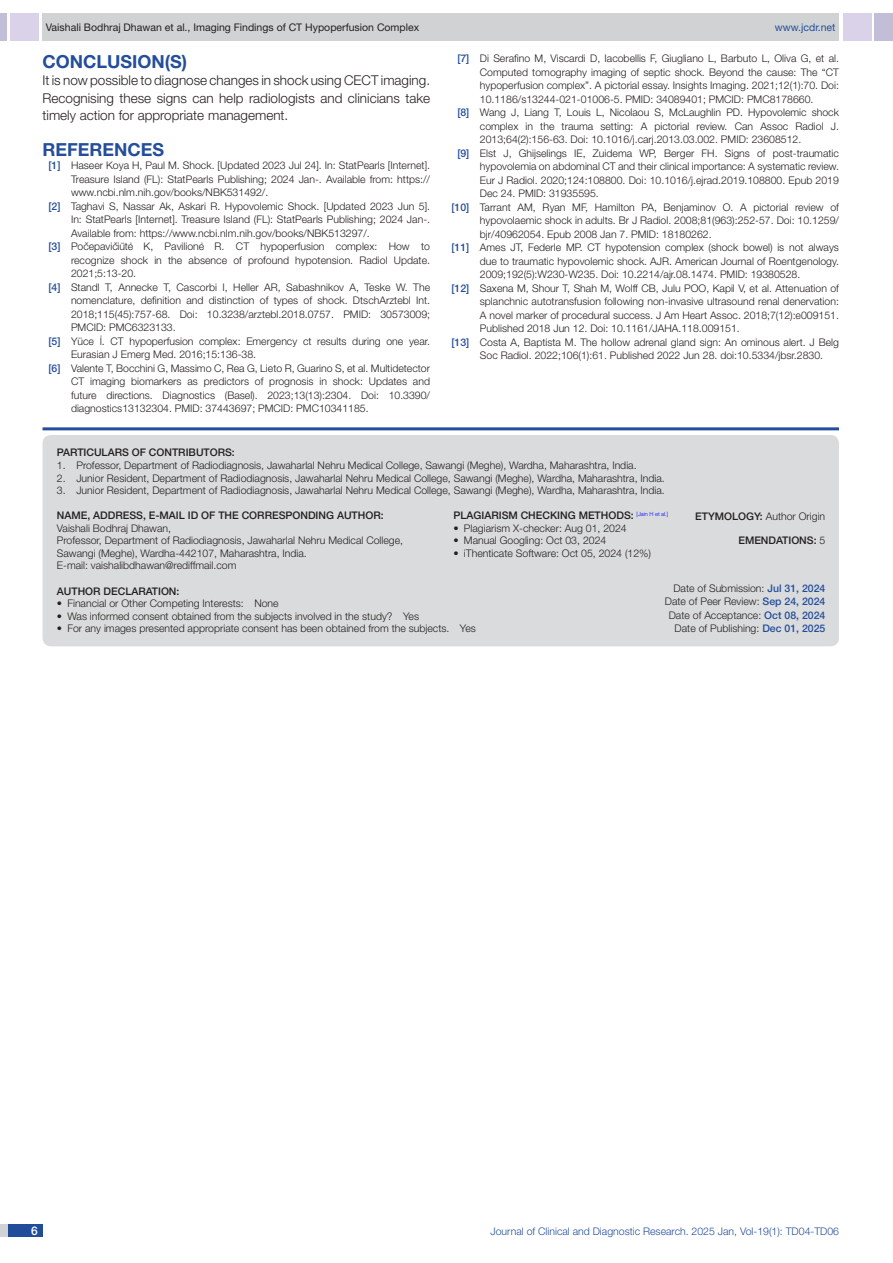
<style>
.page{position:relative;width:893px;height:1263px;background:#fff}
.page>*{position:absolute;margin:0;border:0;box-sizing:border-box;transform-origin:0 0}
.Heading{font:700 18px "Helvetica Neue";color:#244e9b}
.Body_text{font:300 13.5px/17.2px "Helvetica Neue";color:#231f20;text-align:justify}
.t1{font:500 12px "Helvetica Neue";color:#fff}
.Partic_Contri_Txt{font:300 10.5px/12.6px "Helvetica Neue";color:#231f20}
.Partic_Contri_Head{font:500 10.5px "Helvetica Neue";color:#231f20}
.tb_txt{font:300 10.5px "Helvetica Neue";color:#231f20}
.t2{font:10.5px "Helvetica Neue";color:#231f20}
.t3{font:300 10.5px "Helvetica Neue";color:#244e9b}
.Partic_Contri_Head-2{font:300 10.5px "Helvetica Neue";color:#231f20}
.t4{font:10.5px "Helvetica Neue";color:#244e9b}
.s1{font-weight:500;color:#244e9b}
.s2{font-weight:500}
.s3{font-weight:300}
</style>
<div class="page">
<div style="left:0;top:13px;width:7px;height:28px;background:#c2bed7"></div>
<div style="left:10px;top:13px;width:29px;height:28px;background:#d9d2e8"></div>
<div style="left:43px;top:13px;width:796px;height:28px;background:#d1d2d4"></div>
<div style="left:875px;top:13px;width:18px;height:28px;background:#c2bed7"></div>
<div style="left:843px;top:13px;width:29px;height:28px;background:#d9d2e8"></div>
<div style="left:0;top:1224px;width:43px;height:13px;background:#d1d2d4"></div>
<div style="left:8px;top:1224px;width:35px;height:13px;background:#214c99"></div>
<hr style="left:43px;top:427px;width:796px;height:3px;background:#244e9b">
<div style="left:43px;top:435px;width:796px;height:211px;background:#dadbdc;border-radius:9px"></div>
<p class="t2" style="left:46px;top:21px;width:375px">Vaishali Bodhraj Dhawan et al., Imaging Findings of CT Hypoperfusion Complex</p>
<p class="t4" style="left:775px;top:21px;width:62px">www.jcdr.net</p>
<p class="Heading" style="left:43px;top:51px;width:146px">CONCLUSION(S)</p>
<p class="Body_text" style="left:43px;top:72px;width:389px">It is now possible to diagnose changes in shock using CECT imaging.<br>Recognising these signs can help radiologists and clinicians take timely action for appropriate management.</p>
<p class="Heading" style="left:43px;top:138px;width:123px">REFERENCES</p>
<p class="Partic_Contri_Txt" style="left:48px;top:159px;width:383px"><span class="s1">[1]</span> Haseer Koya H, Paul M. Shock. [Updated 2023 Jul 24]. In: StatPearls [Internet].</p>
<p class="Partic_Contri_Txt" style="left:71px;top:172px;width:361px">Treasure Island (FL): StatPearls Publishing; 2024 Jan-. Available from: https://</p>
<p class="Partic_Contri_Txt" style="left:71px;top:186px;width:199px">www.ncbi.nlm.nih.gov/books/NBK531492/.</p>
<p class="Partic_Contri_Txt" style="left:48px;top:199px;width:383px"><span class="s1">[2]</span> Taghavi S, Nassar Ak, Askari R. Hypovolemic Shock. [Updated 2023 Jun 5].</p>
<p class="Partic_Contri_Txt" style="left:71px;top:213px;width:361px">In: StatPearls [Internet]. Treasure Island (FL): StatPearls Publishing; 2024 Jan-.</p>
<p class="Partic_Contri_Txt" style="left:71px;top:226px;width:300px">Available from: https://www.ncbi.nlm.nih.gov/books/NBK513297/.</p>
<p class="Partic_Contri_Txt" style="left:48px;top:240px;width:383px"><span class="s1">[3]</span> Pocˇ epavicˇ iu¯ te˙ K, Pavilione˙ R. CT hypoperfusion complex: How to</p>
<p class="Partic_Contri_Txt" style="left:71px;top:253px;width:361px">recognize shock in the absence of profound hypotension. Radiol Update.</p>
<p class="Partic_Contri_Txt" style="left:71px;top:267px;width:67px">2021;5:13-20.</p>
<p class="Partic_Contri_Txt" style="left:48px;top:280px;width:383px"><span class="s1">[4]</span> Standl T, Annecke T, Cascorbi I, Heller AR, Sabashnikov A, Teske W. The</p>
<p class="Partic_Contri_Txt" style="left:71px;top:294px;width:361px">nomenclature, definition and distinction of types of shock. DtschArztebl Int.</p>
<p class="Partic_Contri_Txt" style="left:71px;top:307px;width:361px">2018;115(45):757-68. Doi: 10.3238/arztebl.2018.0757. PMID: 30573009;</p>
<p class="Partic_Contri_Txt" style="left:71px;top:321px;width:106px">PMCID: PMC6323133.</p>
<p class="Partic_Contri_Txt" style="left:48px;top:334px;width:383px"><span class="s1">[5]</span> Yüce I˙. CT hypoperfusion complex: Emergency ct results during one year.</p>
<p class="Partic_Contri_Txt" style="left:71px;top:348px;width:187px">Eurasian J Emerg Med. 2016;15:136-38.</p>
<p class="Partic_Contri_Txt" style="left:48px;top:361px;width:383px"><span class="s1">[6]</span> Valente T, Bocchini G, Massimo C, Rea G, Lieto R, Guarino S, et al. Multidetector</p>
<p class="Partic_Contri_Txt" style="left:71px;top:375px;width:361px">CT imaging biomarkers as predictors of prognosis in shock: Updates and</p>
<p class="Partic_Contri_Txt" style="left:71px;top:388px;width:361px">future directions. Diagnostics (Basel). 2023;13(13):2304. Doi: 10.3390/</p>
<p class="Partic_Contri_Txt" style="left:71px;top:402px;width:299px">diagnostics13132304. PMID: 37443697; PMCID: PMC10341185.</p>
<p class="Partic_Contri_Txt" style="left:457px;top:52px;width:383px"><span class="s1">[7]</span> Di Serafino M, Viscardi D, Iacobellis F, Giugliano L, Barbuto L, Oliva G, et al.</p>
<p class="Partic_Contri_Txt" style="left:480px;top:66px;width:361px">Computed tomography imaging of septic shock. Beyond the cause: The “CT</p>
<p class="Partic_Contri_Txt" style="left:480px;top:79px;width:361px">hypoperfusion complex”. A pictorial essay. Insights Imaging. 2021;12(1):70. Doi:</p>
<p class="Partic_Contri_Txt" style="left:480px;top:93px;width:335px">10.1186/s13244-021-01006-5. PMID: 34089401; PMCID: PMC8178660.</p>
<p class="Partic_Contri_Txt" style="left:457px;top:106px;width:383px"><span class="s1">[8]</span> Wang J, Liang T, Louis L, Nicolaou S, McLaughlin PD. Hypovolemic shock</p>
<p class="Partic_Contri_Txt" style="left:480px;top:120px;width:361px">complex in the trauma setting: A pictorial review. Can Assoc Radiol J.</p>
<p class="Partic_Contri_Txt" style="left:480px;top:133px;width:323px">2013;64(2):156-63. Doi: 10.1016/j.carj.2013.03.002. PMID: 23608512.</p>
<p class="Partic_Contri_Txt" style="left:457px;top:147px;width:383px"><span class="s1">[9]</span> Elst J, Ghijselings IE, Zuidema WP, Berger FH. Signs of post-traumatic</p>
<p class="Partic_Contri_Txt" style="left:480px;top:160px;width:361px">hypovolemia on abdominal CT and their clinical importance: A systematic review.</p>
<p class="Partic_Contri_Txt" style="left:480px;top:174px;width:361px">Eur J Radiol. 2020;124:108800. Doi: 10.1016/j.ejrad.2019.108800. Epub 2019</p>
<p class="Partic_Contri_Txt" style="left:480px;top:187px;width:120px">Dec 24. PMID: 31935595.</p>
<p class="Partic_Contri_Txt" style="left:451px;top:201px;width:389px"><span class="s1">[10]</span> Tarrant AM, Ryan MF, Hamilton PA, Benjaminov O. A pictorial review of</p>
<p class="Partic_Contri_Txt" style="left:480px;top:214px;width:361px">hypovolaemic shock in adults. Br J Radiol. 2008;81(963):252-57. Doi: 10.1259/</p>
<p class="Partic_Contri_Txt" style="left:480px;top:228px;width:233px">bjr/40962054. Epub 2008 Jan 7. PMID: 18180262.</p>
<p class="Partic_Contri_Txt" style="left:451px;top:241px;width:389px"><span class="s1">[11]</span> Ames JT, Federle MP. CT hypotension complex (shock bowel) is not always</p>
<p class="Partic_Contri_Txt" style="left:480px;top:255px;width:361px">due to traumatic hypovolemic shock. AJR. American Journal of Roentgenology.</p>
<p class="Partic_Contri_Txt" style="left:480px;top:268px;width:322px">2009;192(5):W230-W235. Doi: 10.2214/ajr.08.1474. PMID: 19380528.</p>
<p class="Partic_Contri_Txt" style="left:451px;top:282px;width:389px"><span class="s1">[12]</span> Saxena M, Shour T, Shah M, Wolff CB, Julu POO, Kapil V, et al. Attenuation of</p>
<p class="Partic_Contri_Txt" style="left:480px;top:295px;width:361px">splanchnic autotransfusion following non-invasive ultrasound renal denervation:</p>
<p class="Partic_Contri_Txt" style="left:480px;top:309px;width:361px">A novel marker of procedural success. J Am Heart Assoc. 2018;7(12):e009151.</p>
<p class="Partic_Contri_Txt" style="left:480px;top:322px;width:261px">Published 2018 Jun 12. Doi: 10.1161/JAHA.118.009151.</p>
<p class="Partic_Contri_Txt" style="left:451px;top:336px;width:389px"><span class="s1">[13]</span> Costa A, Baptista M. The hollow adrenal gland sign: An ominous alert. J Belg</p>
<p class="Partic_Contri_Txt" style="left:480px;top:349px;width:345px">Soc Radiol. 2022;106(1):61. Published 2022 Jun 28. doi:10.5334/jbsr.2830.</p>
<p class="Partic_Contri_Head" style="left:57px;top:446px;width:179px">PARTICULARS OF CONTRIBUTORS:</p>
<p class="Partic_Contri_Txt" style="left:57px;top:459px;width:581px">1. Professor, Department of Radiodiagnosis, Jawaharlal Nehru Medical College, Sawangi (Meghe), Wardha, Maharashtra, India.</p>
<p class="Partic_Contri_Txt" style="left:57px;top:471px;width:609px">2. Junior Resident, Department of Radiodiagnosis, Jawaharlal Nehru Medical College, Sawangi (Meghe), Wardha, Maharashtra, India.</p>
<p class="Partic_Contri_Txt" style="left:57px;top:484px;width:609px">3. Junior Resident, Department of Radiodiagnosis, Jawaharlal Nehru Medical College, Sawangi (Meghe), Wardha, Maharashtra, India.</p>
<p class="Partic_Contri_Head" style="left:453px;top:509px;width:216px">PLAGIARISM CHECKING METHODS: <sup>[Jain</sup> <sup>H</sup> <sup>et</sup> <sup>al.]</sup></p>
<p class="tb_txt" style="left:453px;top:521px;width:175px">• Plagiarism X-checker: Aug 01, 2024</p>
<p class="tb_txt" style="left:453px;top:534px;width:154px">• Manual Googling: Oct 03, 2024</p>
<p class="tb_txt" style="left:453px;top:547px;width:199px">• iThenticate Software: Oct 05, 2024 (12%)</p>
<p class="Partic_Contri_Head" style="left:57px;top:509px;width:328px">NAME, ADDRESS, E-MAIL ID OF THE CORRESPONDING AUTHOR:</p>
<p class="Partic_Contri_Txt" style="left:57px;top:521px;width:116px">Vaishali Bodhraj Dhawan,</p>
<p class="Partic_Contri_Txt" style="left:57px;top:534px;width:348px">Professor, Department of Radiodiagnosis, Jawaharlal Nehru Medical College,<br>Sawangi (Meghe), Wardha-442107, Maharashtra, India.</p>
<p class="Partic_Contri_Txt" style="left:57px;top:559px;width:181px">E-mail: vaishalibdhawan@rediffmail.com</p>
<p class="Partic_Contri_Head" style="left:695px;top:510px;width:29px">ETYMOLOG</p>
<p class="Partic_Contri_Head-2" style="left:754px;top:510px;width:73px"><span class="s2">Y:</span> Author Origin</p>
<p class="Partic_Contri_Head" style="left:738px;top:534px;width:15px">EMENDATIONS</p>
<p class="Partic_Contri_Head" style="left:814px;top:534px;width:13px">: <span class="s3">5</span></p>
<p class="Partic_Contri_Head" style="left:57px;top:584px;width:16px">AUTHOR</p>
<p class="Partic_Contri_Head" style="left:104px;top:584px;width:8px">DECLARATION</p>
<p class="Partic_Contri_Head" style="left:177px;top:584px;width:4px">:</p>
<p class="Partic_Contri_Txt" style="left:57px;top:597px;width:223px">• Financial or Other Competing Interests: None</p>
<p class="Partic_Contri_Txt" style="left:57px;top:609px;width:364px">• Was informed consent obtained from the subjects involved in the study? Yes</p>
<p class="Partic_Contri_Txt" style="left:57px;top:622px;width:420px">• For any images presented appropriate consent has been obtained from the subjects. Yes</p>
<p class="Partic_Contri_Txt" style="left:673px;top:581px;width:153px">Date of Submission: <span class="s1">JUL 31, 2024</span></p>
<p class="Partic_Contri_Txt" style="left:665px;top:595px;width:162px">Date of Peer Review: <span class="s1">SEP 24, 2024</span></p>
<p class="Partic_Contri_Txt" style="left:669px;top:608px;width:158px">Date of Acceptance: <span class="s1">OCT 08, 2024</span></p>
<p class="Partic_Contri_Txt" style="left:675px;top:622px;width:152px">Date of Publishing: <span class="s1">DEC 01, 2025</span></p>
<p class="t1" style="left:31px;top:1223px;width:8px">6</p>
<p class="t3" style="left:490px;top:1225px;width:350px">Journal of Clinical and Diagnostic Research. 2025 Jan, Vol-19(1): TD04-TD06</p>
</div>
